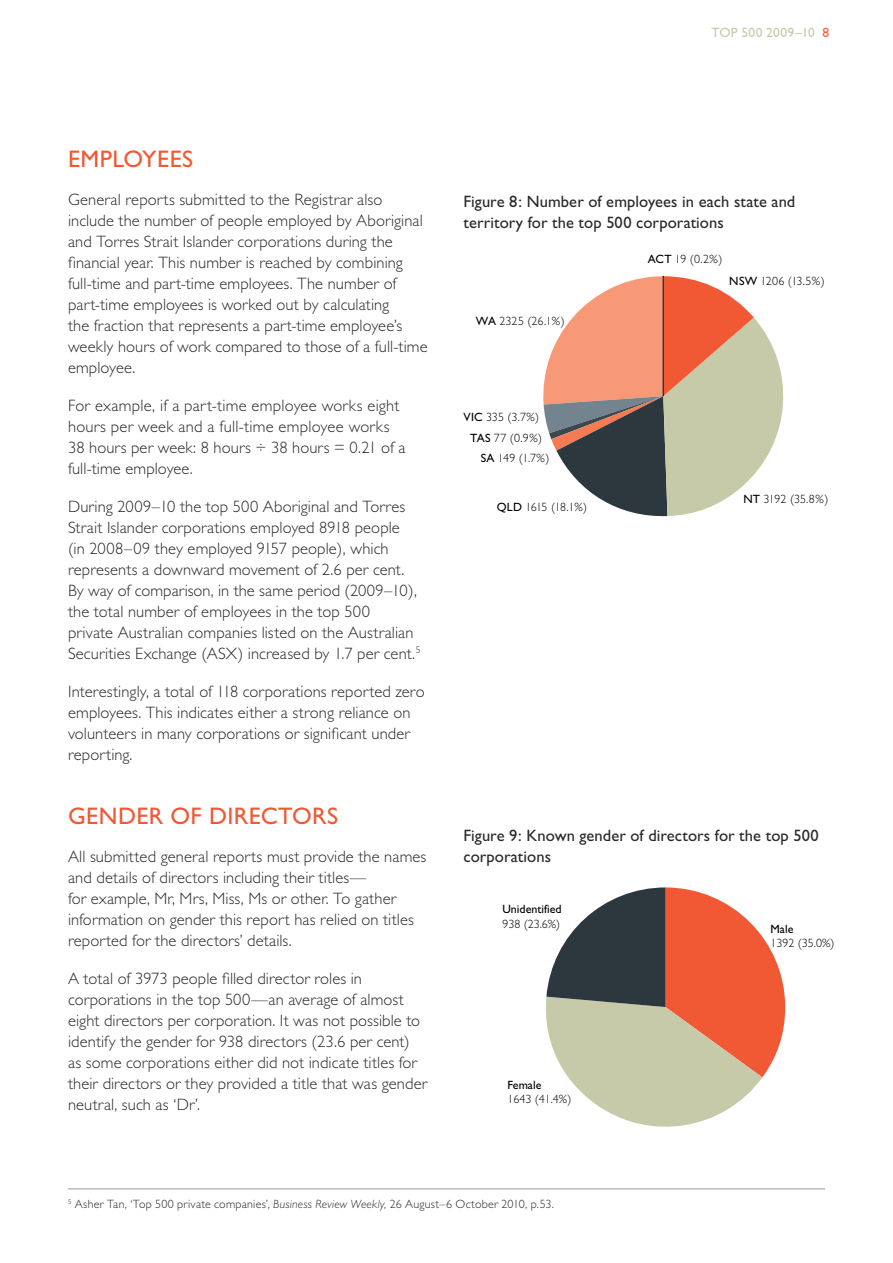
<style>
.page{position:relative;width:893px;height:1263px;background:#fff}
.page>*{position:absolute;margin:0;border:0;box-sizing:border-box;transform-origin:0 0}
.t1{font:24px "Gill Sans";letter-spacing:.015em;color:#f15834}
.t2{font:300 16.5px/21px "Gill Sans";letter-spacing:.01em;color:#29292a}
.t3{font:16.5px/21px "Gill Sans";letter-spacing:.005em;color:#29292a}
.t4{font:13.5px "Gill Sans";letter-spacing:.015em;color:#c7caa8}
.t5{font:300 12px "Gill Sans";color:#000}
.t6{font:300 12px "Gill Sans";letter-spacing:.02em;color:#29292a}
.t7{font:12px "Gill Sans";color:#000}
.s1{color:#f2613b}
.s2{font-weight:400}
.s3{font-style:italic}
</style>
<div class="page">
<hr style="left:68px;top:1188px;width:757px;height:1px;background:#939598">
<svg style="left:543px;top:275px;width:241px;height:241px"></svg>
<svg style="left:546px;top:887px;width:239px;height:240px"></svg>
<p class="t4" style="left:712px;top:25px;width:119px">TOP 500 2009–10 <span class="s1">8</span></p>
<h1 class="t1" style="left:68px;top:145px;width:16px">Emp</h1>
<h1 class="t1" style="left:112px;top:145px;width:82px">loyees</h1>
<p class="t2" style="left:68px;top:189px;width:361px">General reports submitted to the Registrar also include the number of people employed by Aboriginal and Torres Strait Islander corporations during the financial year. This number is reached by combining full-time and part-time employees. The number of part-time employees is worked out by calculating<br>the fraction that represents a part-time employee’s weekly hours of work compared to those of a full-time employee.</p>
<p class="t2" style="left:68px;top:395px;width:339px">For example, if a part-time employee works eight hours per week and a full-time employee works 38 hours per week: 8 hours ÷ 38 hours = 0.21 of a full-time employee.</p>
<p class="t2" style="left:68px;top:496px;width:354px">During 2009–10 the top 500 Aboriginal and Torres Strait Islander corporations employed 8918 people (in 2008–09 they employed 9157 people), which represents a downward movement of 2.6 per cent.<br>By way of comparison, in the same period (2009–10), the total number of employees in the top 500<br>private Australian companies listed on the Australian Securities Exchange (ASX) increased by 1.7 per cent.<sup>5</sup></p>
<p class="t2" style="left:68px;top:681px;width:358px">Interestingly, a total of 118 corporations reported zero employees. This indicates either a strong reliance on volunteers in many corporations or significant under reporting.</p>
<h1 class="t1" style="left:68px;top:802px;width:211px">Gender of directo</h1>
<h1 class="t1" style="left:312px;top:802px;width:27px">rs</h1>
<p class="t2" style="left:68px;top:846px;width:360px">All submitted general reports must provide the names and details of directors including their titles—<br>for example, Mr, Mrs, Miss, Ms or other. To gather information on gender this report has relied on titles reported for the directors’ details.</p>
<p class="t2" style="left:68px;top:968px;width:361px">A total of 3973 people filled director roles in corporations in the top 500—an average of almost eight directors per corporation. It was not possible to identify the gender for 938 directors (23.6 per cent)<br>as some corporations either did not indicate titles for their directors or they provided a title that was gender neutral, such as ‘Dr’.</p>
<p class="t3" style="left:463px;top:191px;width:333px">Figure 8: Number of employees in each state and territory for the top 500 corporations</p>
<p class="t5" style="left:648px;top:252px;width:76px"><span class="s2">ACT</span> 19 (0.2%)</p>
<p class="t5" style="left:729px;top:275px;width:97px"><span class="s2">NSW</span> 1206 (13.5%)</p>
<p class="t5" style="left:476px;top:314px;width:90px"><span class="s2">WA</span> 2325 (26.1%)</p>
<p class="t5" style="left:463px;top:410px;width:77px"><span class="s2">VIC</span> 335 (3.7%)</p>
<p class="t5" style="left:470px;top:432px;width:73px"><span class="s2">TAS</span> 77 (0.9%)</p>
<p class="t5" style="left:481px;top:451px;width:70px"><span class="s2">SA</span> 149 (1.7%)</p>
<p class="t5" style="left:497px;top:500px;width:92px"><span class="s2">QLD</span> 1615 (18.1%)</p>
<p class="t5" style="left:743px;top:492px;width:87px"><span class="s2">NT</span> 3192 (35.8%)</p>
<p class="t3" style="left:463px;top:825px;width:357px">Figure 9: Known gender of directors for the top 500 corporations</p>
<p class="t7" style="left:502px;top:902px;width:61px">Unidentified</p>
<p class="t5" style="left:502px;top:917px;width:59px">938 (23.6%)</p>
<p class="t7" style="left:507px;top:1078px;width:35px">Female</p>
<p class="t5" style="left:507px;top:1093px;width:65px">1643 (41.4%)</p>
<p class="t7" style="left:770px;top:922px;width:24px">Male</p>
<p class="t5" style="left:770px;top:937px;width:65px">1392 (35.0%)</p>
<p class="t6" style="left:68px;top:1197px;width:487px"><sup>5</sup> Asher Tan, ‘Top 500 private companies’, <span class="s3">Business Review Weekly,</span> 26 August–6 October 2010, p.53.</p>
</div>
